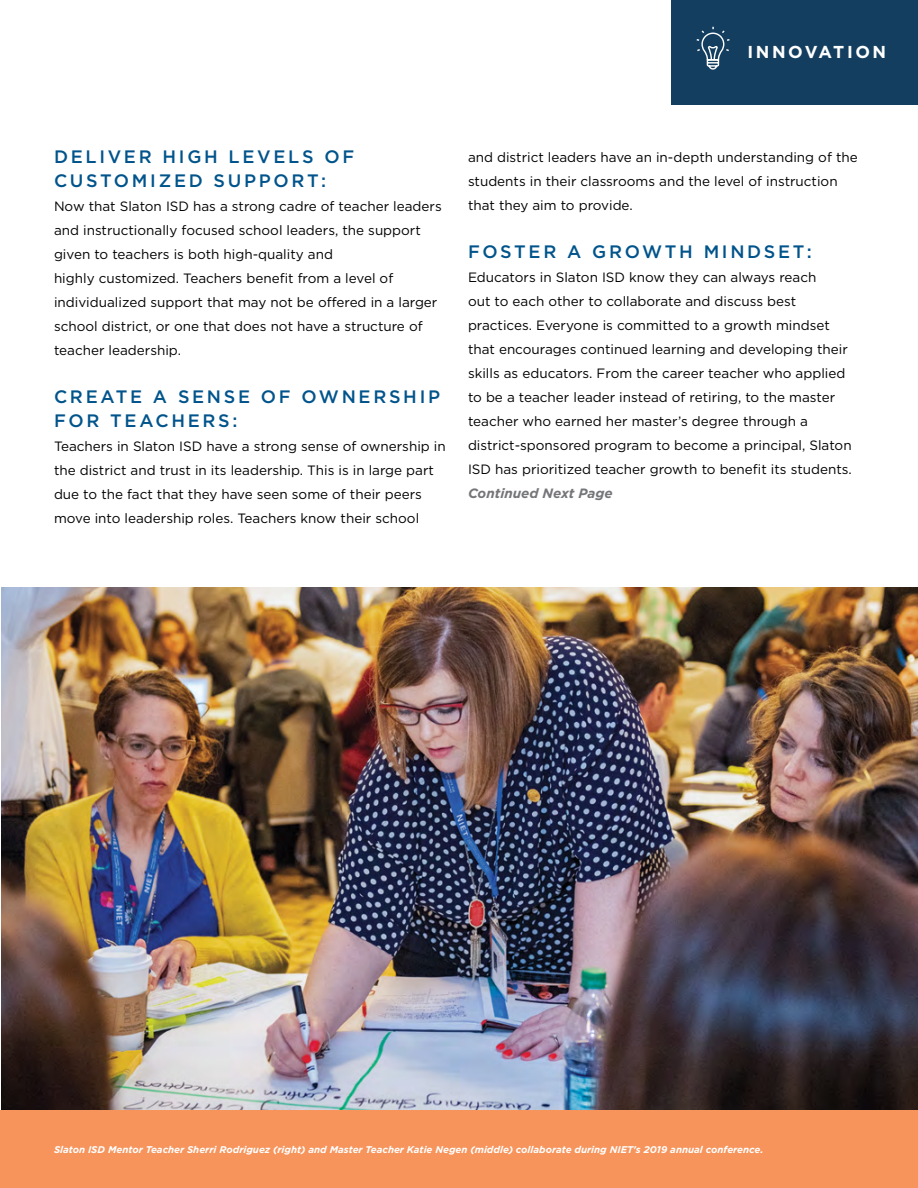
<style>
.page{position:relative;width:918px;height:1188px;background:#fff}
.page>*{position:absolute;margin:0;border:0;box-sizing:border-box;transform-origin:0 0}
.t1{font:500 18px/24px "Gotham";letter-spacing:.15em;color:#00548b}
.t2{font:700 17.25px "Gotham";letter-spacing:.15em;color:#fff}
.t3{font:13.5px/24px "Gotham";color:#000}
.t4{font:italic 700 13.5px "Gotham";color:#757679}
.t5{font:italic 700 9.75px "Gotham";color:#fff}
</style>
<div class="page">
<img style="left:1px;top:588px;width:917px;height:522px">
<div style="left:0;top:1110px;width:918px;height:78px;background:#f7945b"></div>
<div style="left:671px;top:0;width:247px;height:105px;background:#133e60"></div>
<svg style="left:696px;top:26px;width:34px;height:44px"></svg>
<p class="t2" style="left:747px;top:40px;width:140px">INNOVATION</p>
<h1 class="t1" style="left:54px;top:144px;width:302px">DELIVER HIGH LEVELS OF<br>CUSTOMIZED SUPPORT:</h1>
<p class="t3" style="left:54px;top:194px;width:389px">Now that Slaton ISD has a strong cadre of teacher leaders and instructionally focused school leaders, the support given to teachers is both high-quality and<br>highly customized. Teachers benefit from a level of individualized support that may not be offered in a larger school district, or one that does not have a structure of teacher leadership.</p>
<h1 class="t1" style="left:54px;top:384px;width:388px">CREATE A SENSE OF OWNERSHIP<br>FOR TEACHERS:</h1>
<p class="t3" style="left:54px;top:434px;width:393px">Teachers in Slaton ISD have a strong sense of ownership in the district and trust in its leadership. This is in large part due to the fact that they have seen some of their peers move into leadership roles. Teachers know their school</p>
<p class="t3" style="left:468px;top:145px;width:391px">and district leaders have an in-depth understanding of the students in their classrooms and the level of instruction that they aim to provide.</p>
<h1 class="t1" style="left:468px;top:240px;width:345px">FOSTER A GROWTH MINDSET:</h1>
<p class="t3" style="left:468px;top:265px;width:385px">Educators in Slaton ISD know they can always reach<br>out to each other to collaborate and discuss best practices. Everyone is committed to a growth mindset that encourages continued learning and developing their skills as educators. From the career teacher who applied to be a teacher leader instead of retiring, to the master teacher who earned her master’s degree through a district-sponsored program to become a principal, Slaton ISD has prioritized teacher growth to benefit its students.</p>
<p class="t4" style="left:468px;top:485px;width:146px">Continued Next Page</p>
<p class="t5" style="left:54px;top:1144px;width:711px">Slaton ISD Mentor Teacher Sherri Rodriguez (right) and Master Teacher Katie Negen (middle) collaborate during NIET's 2019 annual conference.</p>
</div>
